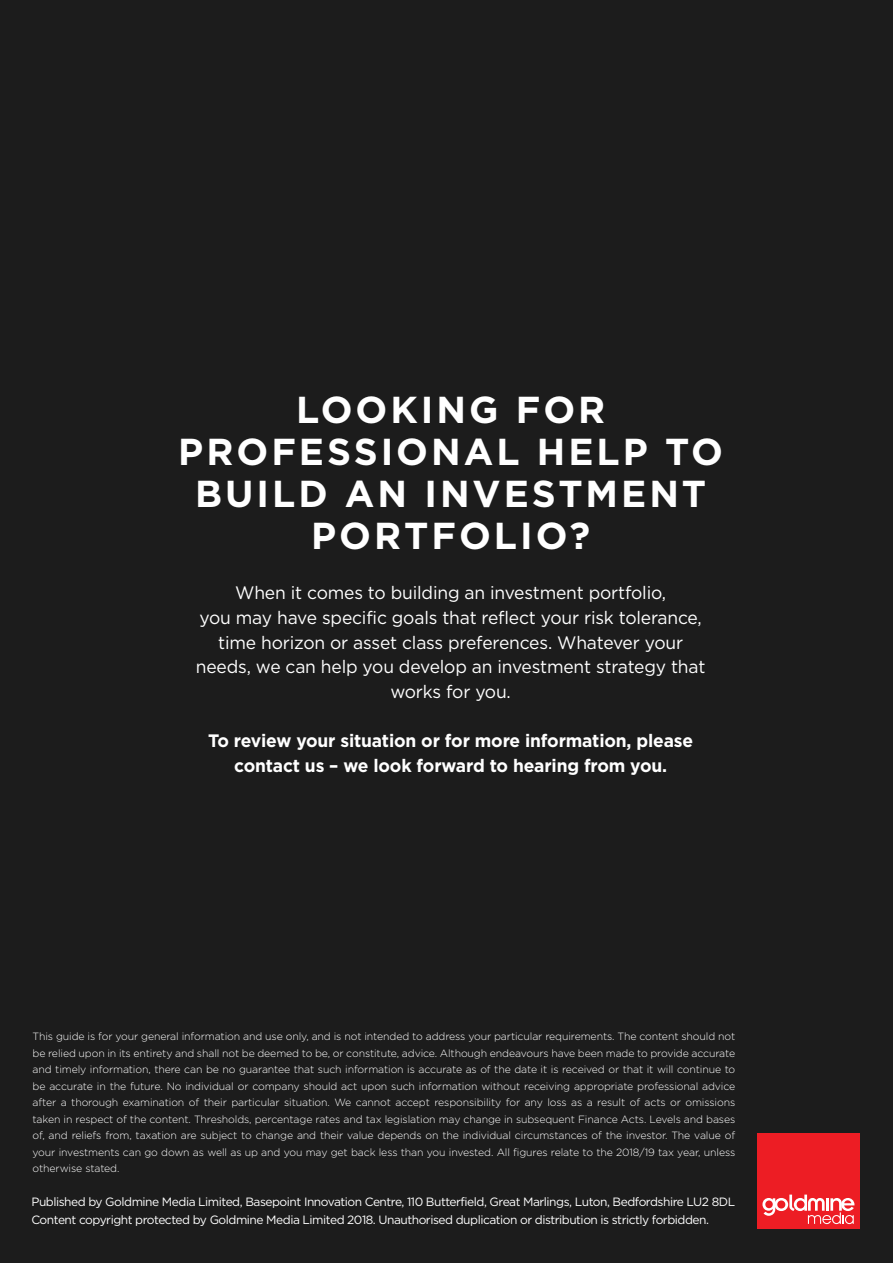
<style>
.page{position:relative;width:893px;height:1263px;background:#1c1c1c}
.page>*{position:absolute;margin:0;border:0;box-sizing:border-box;transform-origin:0 0}
.t1{font:700 37.5px/42px "Gotham HTF";letter-spacing:.08em;color:#fff;text-align:center}
.t2{font:18px/24.6px "Gotham HTF";letter-spacing:-.01em;color:#fff;text-align:center}
.t3{font:700 18px/24.6px "Gotham HTF";letter-spacing:-.01em;color:#fff;text-align:center}
.t4{font:12px/18px "Gotham HTF";letter-spacing:-.04em;color:#fff}
.t5{font:300 10.5px/16.5px "Gotham HTF";letter-spacing:-.01em;color:#fff;text-align:justify}
</style>
<div class="page">
<div style="left:757px;top:1133px;width:103px;height:96px;background:#ed1d24"></div>
<svg style="left:762px;top:1194px;width:92px;height:30px"></svg>
<h1 class="t1" style="left:178px;top:388px;width:546px">LOOKING FOR<br>PROFESSIONAL HELP TO<br>BUILD AN INVESTMENT<br>PORTFOLIO?</h1>
<p class="t2" style="left:196px;top:580px;width:511px">When it comes to building an investment portfolio,<br>you may have specific goals that reflect your risk tolerance, time horizon or asset class preferences. Whatever your needs, we can help you develop an investment strategy that works for you.</p>
<h2 class="t3" style="left:208px;top:728px;width:486px">To review your situation or for more information, please contact us – we look forward to hearing from you.</h2>
<p class="t5" style="left:33px;top:1028px;width:704px">This guide is for your general information and use only, and is not intended to address your particular requirements. The content should not be relied upon in its entirety and shall not be deemed to be, or constitute, advice. Although endeavours have been made to provide accurate and timely information, there can be no guarantee that such information is accurate as of the date it is received or that it will continue to be accurate in the future. No individual or company should act upon such information without receiving appropriate professional advice after a thorough examination of their particular situation. We cannot accept responsibility for any loss as a result of acts or omissions taken in respect of the content. Thresholds, percentage rates and tax legislation may change in subsequent Finance Acts. Levels and bases of, and reliefs from, taxation are subject to change and their value depends on the individual circumstances of the investor. The value of your investments can go down as well as up and you may get back less than you invested. All figures relate to the 2018/19 tax year, unless otherwise stated.</p>
<p class="t4" style="left:31px;top:1193px;width:705px">Published by Goldmine Media Limited, Basepoint Innovation Centre, 110 Butterfield, Great Marlings, Luton, Bedfordshire LU2 8DL<br>Content copyright protected by Goldmine Media Limited 2018. Unauthorised duplication or distribution is strictly forbidden.</p>
</div>
